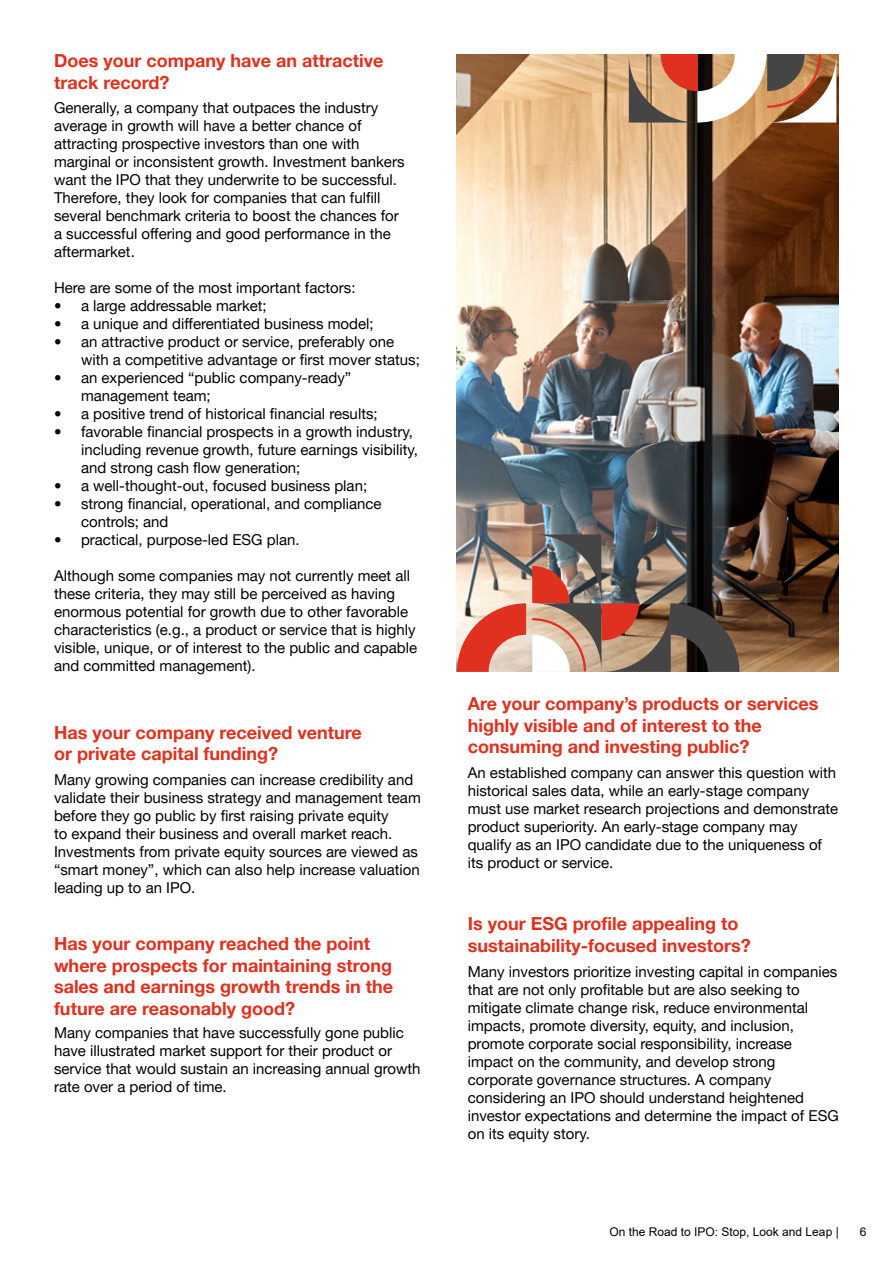
<style>
.page{position:relative;width:893px;height:1263px;background:#fff}
.page>*{position:absolute;margin:0;border:0;box-sizing:border-box;transform-origin:0 0}
.t1{font:700 18px/21.6px "Helvetica Neue LT Pro";color:#e0301e}
.t2{font:15px/18px "Helvetica Neue LT Pro";color:#000}
.t3{font:12px "Arial";color:#000}
</style>
<div class="page">
<img style="left:457px;top:54px;width:382px;height:618px">
<svg style="left:629px;top:54px;width:207px;height:69px"></svg>
<img style="left:457px;top:534px;width:282px;height:138px">
<p class="t1" style="left:54px;top:49px;width:331px">Does your company have an attractive track record?</p>
<p class="t2" style="left:54px;top:98px;width:352px">Generally, a company that outpaces the industry average in growth will have a better chance of attracting prospective investors than one with marginal or inconsistent growth. Investment bankers want the IPO that they underwrite to be successful.<br>Therefore, they look for companies that can fulfill several benchmark criteria to boost the chances for a successful offering and good performance in the aftermarket.</p>
<p class="t2" style="left:54px;top:278px;width:303px">Here are some of the most important factors:</p>
<p class="t2" style="left:54px;top:296px;width:214px">• a large addressable market;</p>
<p class="t2" style="left:54px;top:314px;width:321px">• a unique and differentiated business model;</p>
<p class="t2" style="left:81px;top:332px;width:340px;text-indent:-27px">• an attractive product or service, preferably one with a competitive advantage or first mover status;</p>
<p class="t2" style="left:81px;top:368px;width:272px;text-indent:-27px">• an experienced “public company-ready” management team;</p>
<p class="t2" style="left:54px;top:404px;width:325px">• a positive trend of historical financial results;</p>
<p class="t2" style="left:81px;top:422px;width:338px;text-indent:-27px">• favorable financial prospects in a growth industry, including revenue growth, future earnings visibility, and strong cash flow generation;</p>
<p class="t2" style="left:54px;top:476px;width:315px">• a well-thought-out, focused business plan;</p>
<p class="t2" style="left:81px;top:494px;width:302px;text-indent:-27px">• strong financial, operational, and compliance controls; and</p>
<p class="t2" style="left:54px;top:530px;width:247px">• practical, purpose-led ESG plan.</p>
<p class="t2" style="left:54px;top:566px;width:365px">Although some companies may not currently meet all these criteria, they may still be perceived as having enormous potential for growth due to other favorable characteristics (e.g., a product or service that is highly visible, unique, or of interest to the public and capable and committed management).</p>
<p class="t1" style="left:54px;top:721px;width:309px">Has your company received venture or private capital funding?</p>
<p class="t2" style="left:54px;top:771px;width:368px">Many growing companies can increase credibility and validate their business strategy and management team before they go public by first raising private equity<br>to expand their business and overall market reach.<br>Investments from private equity sources are viewed as “smart money”, which can also help increase valuation leading up to an IPO.</p>
<p class="t1" style="left:54px;top:933px;width:340px">Has your company reached the point where prospects for maintaining strong sales and earnings growth trends in the future are reasonably good?</p>
<p class="t2" style="left:54px;top:1023px;width:368px">Many companies that have successfully gone public have illustrated market support for their product or service that would sustain an increasing annual growth rate over a period of time.</p>
<p class="t1" style="left:468px;top:693px;width:352px">Are your company’s products or services highly visible and of interest to the consuming and investing public?</p>
<p class="t2" style="left:468px;top:763px;width:372px">An established company can answer this question with historical sales data, while an early-stage company must use market research projections and demonstrate product superiority. An early-stage company may qualify as an IPO candidate due to the uniqueness of its product or service.</p>
<p class="t1" style="left:468px;top:912px;width:284px">Is your ESG profile appealing to sustainability-focused investors?</p>
<p class="t2" style="left:468px;top:962px;width:372px">Many investors prioritize investing capital in companies that are not only profitable but are also seeking to mitigate climate change risk, reduce environmental impacts, promote diversity, equity, and inclusion, promote corporate social responsibility, increase impact on the community, and develop strong corporate governance structures. A company considering an IPO should understand heightened investor expectations and determine the impact of ESG on its equity story.</p>
<p class="t3" style="left:609px;top:1223px;width:231px">On the Road to IPO: Stop, Look and Leap |</p>
<p class="t3" style="left:860px;top:1223px;width:8px">6</p>
</div>
